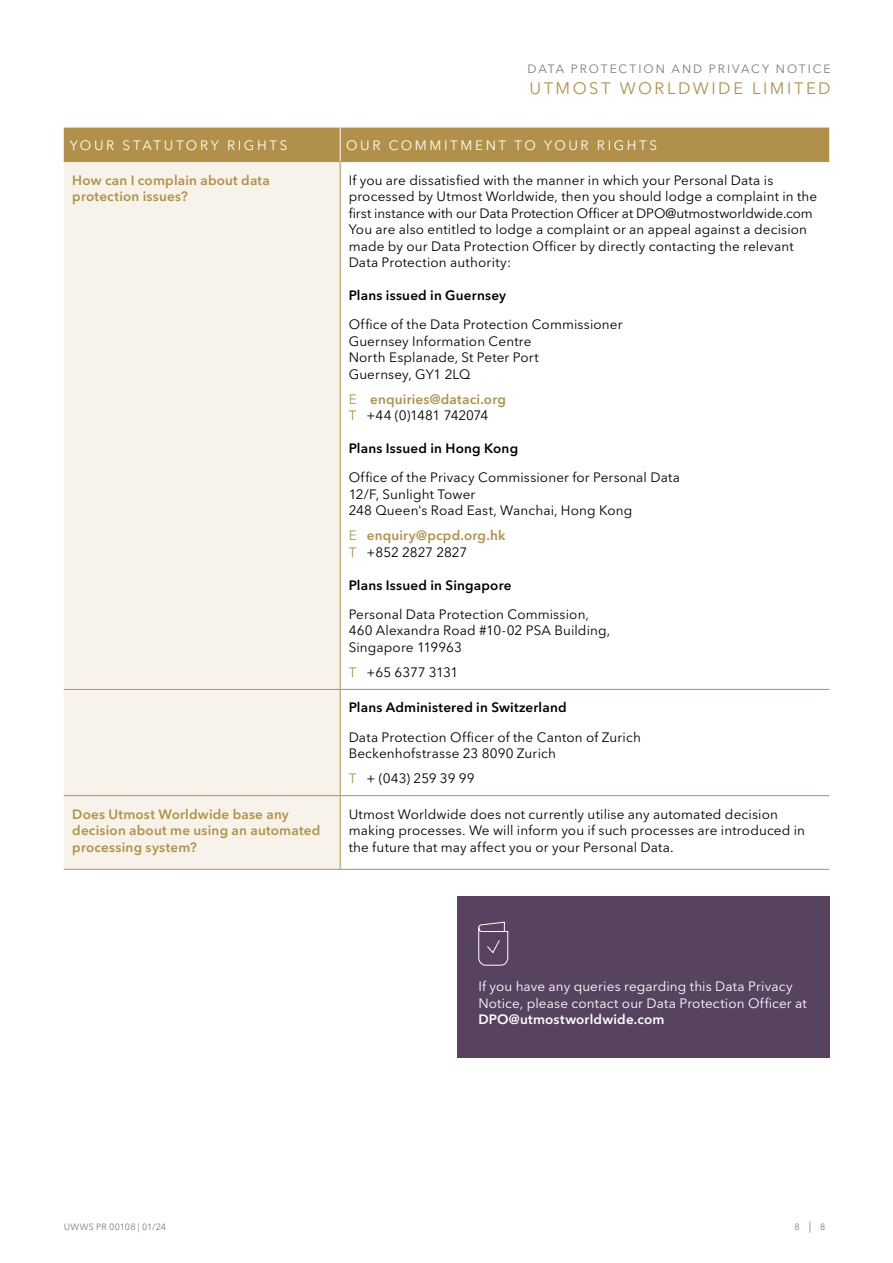
<style>
.page{position:relative;width:893px;height:1263px;background:#fff}
.page>*{position:absolute;margin:0;border:0;box-sizing:border-box;transform-origin:0 0}
.t1{font:16.5px "Avenir Next LT Pro";letter-spacing:.155em;color:#b19149}
.t2{font:13.5px/16.5px "Avenir Next LT Pro";letter-spacing:.01em;color:#000}
.t3{font:600 13.5px/16.5px "Avenir Next LT Pro";letter-spacing:.015em;color:#b19149}
.t4{font:600 13.5px "Avenir Next LT Pro";letter-spacing:.015em;color:#000}
.t5{font:13.5px/16.5px "Avenir Next LT Pro";letter-spacing:.015em;color:#fff}
.t6{font:13.5px "Avenir Next LT Pro";letter-spacing:.195em;color:#fff}
.t7{font:600 13.5px "Avenir Next LT Pro";letter-spacing:.015em;color:#fff}
.t8{font:13.5px "Avenir Next LT Pro";letter-spacing:-.03em;color:#000}
.t9{font:12px "Avenir Next LT Pro";letter-spacing:.17em;color:#7b7c7e}
.t10{font:9px "Avenir Next LT Pro";letter-spacing:.02em;color:#7b7c7e}
.s1{font-weight:400}
.s2{font-weight:400;color:#000}
.s3{color:#b19149}
.s4{font-size:11.25px}
</style>
<div class="page">
<div style="left:64px;top:128px;width:765px;height:33px;background:#b19149"></div>
<div style="left:64px;top:162px;width:276px;height:707px;background:#f8f3ea"></div>
<hr style="left:64px;top:161px;width:276px;height:1px;background:#b19149">
<hr style="left:340px;top:161px;width:489px;height:1px;background:#b19149">
<hr style="left:340px;top:128px;width:1px;height:33px;background:#fff">
<hr style="left:340px;top:162px;width:1px;height:527px;background:#b19149">
<hr style="left:64px;top:689px;width:276px;height:1px;background:#b19149">
<hr style="left:340px;top:689px;width:489px;height:1px;background:#b19149">
<hr style="left:340px;top:690px;width:1px;height:105px;background:#b19149">
<hr style="left:64px;top:795px;width:276px;height:1px;background:#b19149">
<hr style="left:340px;top:795px;width:489px;height:1px;background:#b19149">
<hr style="left:340px;top:796px;width:1px;height:73px;background:#b19149">
<hr style="left:64px;top:869px;width:276px;height:1px;background:#b19149">
<hr style="left:340px;top:869px;width:489px;height:1px;background:#b19149">
<div style="left:457px;top:896px;width:372px;height:162px;background:#57425f"></div>
<svg style="left:478px;top:921px;width:30px;height:45px"></svg>
<p class="t9" style="left:528px;top:62px;width:304px">DATA PROTECTION AND PRIVACY NOTICE</p>
<p class="t1" style="left:529px;top:78px;width:303px">UTMOST WORLDWIDE LIMITED</p>
<p class="t6" style="left:70px;top:137px;width:219px">YOUR STATUTORY RIGHTS</p>
<p class="t6" style="left:346px;top:137px;width:313px">OUR COMMITMENT TO YOUR RIGHTS</p>
<p class="t3" style="left:72px;top:171px;width:199px">How can I complain about data protection issues?</p>
<p class="t2" style="left:349px;top:172px;width:470px">If you are dissatisfied with the manner in which your Personal Data is processed by Utmost Worldwide, then you should lodge a complaint in the first instance with our Data Protection Officer at DPO@utmostworldwide.com You are also entitled to lodge a complaint or an appeal against a decision made by our Data Protection Officer by directly contacting the relevant Data Protection authority:</p>
<p class="t4" style="left:349px;top:287px;width:159px">Plans issued in Guernsey</p>
<p class="t2" style="left:349px;top:316px;width:275px">Office of the Data Protection Commissioner<br>Guernsey Information Centre<br>North Esplanade, St Peter Port<br>Guernsey, GY1 2LQ</p>
<p class="t3" style="left:349px;top:390px;width:159px"><span class="s1">E</span> enquiries@dataci.org<br><span class="s1">T</span> <span class="s2">+44 (0)1481 742074</span></p>
<p class="t4" style="left:349px;top:440px;width:171px">Plans Issued in Hong Kong</p>
<p class="t2" style="left:349px;top:469px;width:333px">Office of the Privacy Commissioner for Personal Data<br>12/F, Sunlight Tower<br>248 Queen's Road East, Wanchai, Hong Kong</p>
<p class="t3" style="left:349px;top:527px;width:158px"><span class="s1">E</span> enquiry@pcpd.org.hk<br><span class="s1">T</span> <span class="s2">+852 2827 2827</span></p>
<p class="t4" style="left:349px;top:577px;width:164px">Plans Issued in Singapore</p>
<p class="t2" style="left:349px;top:606px;width:263px">Personal Data Protection Commission,<br>460 Alexandra Road #10-02 PSA Building,<br>Singapore 119963</p>
<p class="t8" style="left:349px;top:664px;width:111px"><span class="s3">T</span> +65 6377 3131</p>
<p class="t4" style="left:349px;top:699px;width:219px">Plans Administered in Switzerland</p>
<p class="t2" style="left:349px;top:729px;width:294px">Data Protection Officer of the Canton of Zurich<br>Beckenhofstrasse 23 8090 Zurich</p>
<p class="t2" style="left:349px;top:770px;width:127px"><span class="s3">T</span> + (043) 259 39 99</p>
<p class="t3" style="left:72px;top:805px;width:250px">Does Utmost Worldwide base any decision about me using an automated processing system?</p>
<p class="t2" style="left:349px;top:805px;width:458px">Utmost Worldwide does not currently utilise any automated decision making processes. We will inform you if such processes are introduced in the future that may affect you or your Personal Data.</p>
<p class="t10" style="left:64px;top:1222px;width:104px">UWWS PR 00108 | 01/24</p>
<p class="t5" style="left:478px;top:978px;width:330px">If you have any queries regarding this Data Privacy<br>Notice, please contact our Data Protection Officer at</p>
<p class="t7" style="left:478px;top:1011px;width:188px">DPO@utmostworldwide.com</p>
<p class="t10" style="left:794px;top:1222px;width:33px">8<span class="s4">|</span>8</p>
</div>
